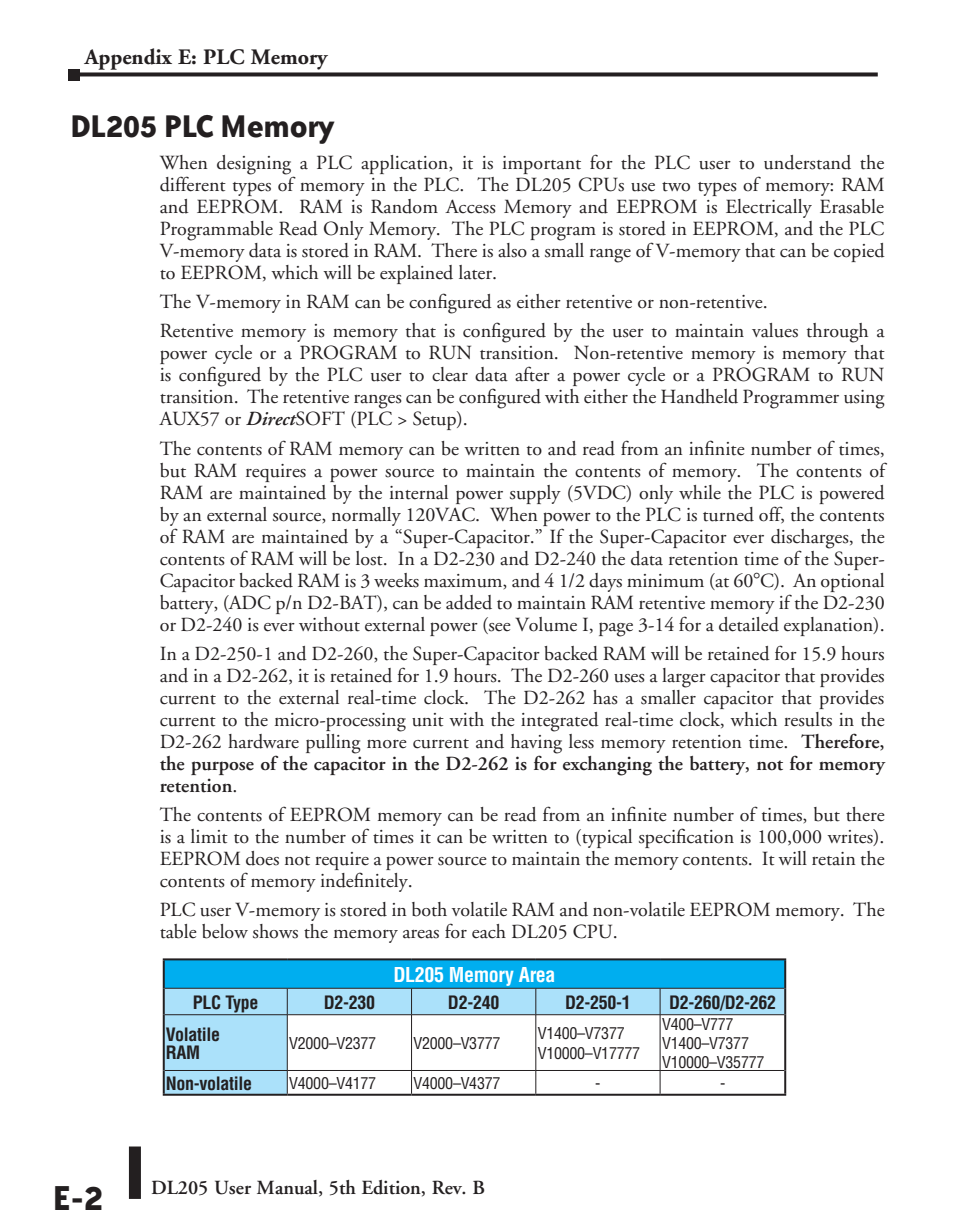
<style>
.page{position:relative;width:972px;height:1224px;background:#fff}
.page>*{position:absolute;margin:0;border:0;box-sizing:border-box;transform-origin:0 0}
.t1{font:700 39.8px "Bailey Sans ITC";color:#231f20}
.t2{font:700 36px "Bailey Sans ITC";letter-spacing:-.02em;color:#231f20}
.t3{font:700 22px "Adobe Garamond";color:#231f20}
.t4{font:20px/22px "Adobe Garamond";color:#231f20;text-align:justify}
.t5{font:600 20px "Adobe Garamond";color:#231f20}
.t6{font:700 condensed 20px "Helvetica";letter-spacing:-.02em;color:#fff}
.t7{font:700 condensed 18px/18px "Helvetica";letter-spacing:-.02em;color:#231f20}
.t8{font:condensed 16px/19.2px "Helvetica";letter-spacing:-.02em;color:#231f20}
.s1{font-weight:600;font-style:italic}
.s2{font-family:"European Pi Two"}
.s3{font-weight:600}
</style>
<div class="page">
<svg style="left:80px;top:72px;width:798px;height:4px;background:#3d393a"></svg>
<div style="left:129px;top:1147px;width:12px;height:52px;background:#231f20"></div>
<div style="left:68px;top:69px;width:12px;height:11px;background:#231f20"></div>
<div style="left:164px;top:959px;width:621px;height:29px;background:#00aeef"></div>
<div style="left:165px;top:989px;width:122px;height:105px;background:#abe1fa"></div>
<hr style="left:784px;top:960px;width:2px;height:28px;background:#231f20">
<hr style="left:165px;top:988px;width:122px;height:1px;background:#231f20">
<hr style="left:165px;top:1070px;width:122px;height:1px;background:#231f20">
<hr style="left:165px;top:1014px;width:122px;height:1px;background:#231f20">
<svg style="left:287px;top:988px;width:497px;height:106px"></svg>
<hr style="left:163px;top:958px;width:124px;height:2px;background:#231f20">
<hr style="left:163px;top:960px;width:2px;height:28px;background:#231f20">
<hr style="left:287px;top:958px;width:125px;height:2px;background:#231f20">
<hr style="left:412px;top:958px;width:124px;height:2px;background:#231f20">
<hr style="left:536px;top:958px;width:124px;height:2px;background:#231f20">
<hr style="left:660px;top:958px;width:126px;height:2px;background:#231f20">
<hr style="left:163px;top:988px;width:2px;height:27px;background:#231f20">
<hr style="left:784px;top:988px;width:2px;height:27px;background:#231f20">
<hr style="left:163px;top:1015px;width:2px;height:55px;background:#231f20">
<hr style="left:784px;top:1015px;width:2px;height:55px;background:#231f20">
<hr style="left:163px;top:1070px;width:2px;height:24px;background:#231f20">
<hr style="left:784px;top:1070px;width:2px;height:24px;background:#231f20">
<hr style="left:163px;top:1094px;width:124px;height:2px;background:#231f20">
<hr style="left:287px;top:1094px;width:125px;height:2px;background:#231f20">
<hr style="left:412px;top:1094px;width:124px;height:2px;background:#231f20">
<hr style="left:536px;top:1094px;width:124px;height:2px;background:#231f20">
<hr style="left:660px;top:1094px;width:126px;height:2px;background:#231f20">
<p class="t3" style="left:85px;top:45px;width:244px">Appendix E: PLC Memory</p>
<h2 class="t2" style="left:70px;top:106px;width:267px">DL205 PLC Memory</h2>
<p class="t4" style="left:160px;top:152px;width:727px">When designing a PLC application, it is important for the PLC user to understand the different types of memory in the PLC. The DL205 CPUs use two types of memory: RAM and EEPROM. RAM is Random Access Memory and EEPROM is Electrically Erasable Programmable Read Only Memory. The PLC program is stored in EEPROM, and the PLC V-memory data is stored in RAM. There is also a small range of V-memory that can be copied to EEPROM, which will be explained later.</p>
<p class="t4" style="left:160px;top:288px;width:726px;line-height:29.2px">The V-memory in RAM can be configured as either retentive or non-retentive.<br>Retentive memory is memory that is configured by the user to maintain values through a</p>
<p class="t4" style="left:160px;top:343px;width:726px">power cycle or a PROGRAM to RUN transition. Non-retentive memory is memory that is configured by the PLC user to clear data after a power cycle or a PROGRAM to RUN transition. The retentive ranges can be configured with either the Handheld Programmer using AUX57 or <span class="s1">Direct</span>SOFT (PLC &gt; Setup).</p>
<p class="t4" style="left:160px;top:438px;width:727px">The contents of RAM memory can be written to and read from an infinite number of times, but RAM requires a power source to maintain the contents of memory. The contents of RAM are maintained by the internal power supply (5VDC) only while the PLC is powered by an external source, normally 120VAC. When power to the PLC is turned off, the contents of RAM are maintained by a “Super-Capacitor.” If the Super-Capacitor ever discharges, the contents of RAM will be lost. In a D2-230 and D2-240 the data retention time of the Super-Capacitor backed RAM is 3 weeks maximum, and 4 1/2 days minimum (at 60<span class="s2">!</span>C). An optional battery, (ADC p/n D2-BAT), can be added to maintain RAM retentive memory if the D2-230 or D2-240 is ever without external power (see Volume I, page 3-14 for a detailed explanation).</p>
<p class="t4" style="left:160px;top:643px;width:727px">In a D2-250-1 and D2-260, the Super-Capacitor backed RAM will be retained for 15.9 hours and in a D2-262, it is retained for 1.9 hours. The D2-260 uses a larger capacitor that provides current to the external real-time clock. The D2-262 has a smaller capacitor that provides current to the micro-processing unit with the integrated real-time clock, which results in the D2-262 hardware pulling more current and having less memory retention time. <span class="s3">Therefore, the purpose of the capacitor in the D2-262 is for exchanging the battery, not for memory retention</span>.</p>
<p class="t4" style="left:160px;top:804px;width:727px">The contents of EEPROM memory can be read from an infinite number of times, but there is a limit to the number of times it can be written to (typical specification is 100,000 writes).<br>EEPROM does not require a power source to maintain the memory contents. It will retain the contents of memory indefinitely.</p>
<p class="t4" style="left:160px;top:899px;width:727px">PLC user V-memory is stored in both volatile RAM and non-volatile EEPROM memory. The table below shows the memory areas for each DL205 CPU.</p>
<p class="t6" style="left:393px;top:962px;width:164px">DL205 Memory Area</p>
<p class="t7" style="left:193px;top:993px;width:67px">PLC Type</p>
<p class="t7" style="left:324px;top:993px;width:53px">D2-230</p>
<p class="t7" style="left:448px;top:993px;width:53px">D2-240</p>
<p class="t7" style="left:565px;top:993px;width:67px">D2-250-1</p>
<p class="t7" style="left:669px;top:993px;width:109px">D2-260/D2-262</p>
<p class="t7" style="left:166px;top:1025px;width:56px">Volatile<br>RAM</p>
<p class="t8" style="left:289px;top:1033px;width:88px">V2000–V2377</p>
<p class="t8" style="left:414px;top:1033px;width:88px">V2000–V3777</p>
<p class="t8" style="left:538px;top:1024px;width:104px">V1400–V7377<br>V10000–V17777</p>
<p class="t8" style="left:662px;top:1014px;width:104px">V400–V777<br>V1400–V7377<br>V10000–V35777</p>
<p class="t7" style="left:166px;top:1074px;width:88px">Non-volatile</p>
<p class="t8" style="left:289px;top:1073px;width:88px">V4000–V4177</p>
<p class="t8" style="left:414px;top:1073px;width:88px">V4000–V4377</p>
<p class="t8" style="left:595px;top:1073px;width:7px">-</p>
<p class="t8" style="left:720px;top:1073px;width:7px">-</p>
<h1 class="t1" style="left:52px;top:1176px;width:53px">E-2</h1>
<p class="t5" style="left:151px;top:1176px;width:335px">DL205 User Manual, 5th Edition, Rev. B</p>
</div>
